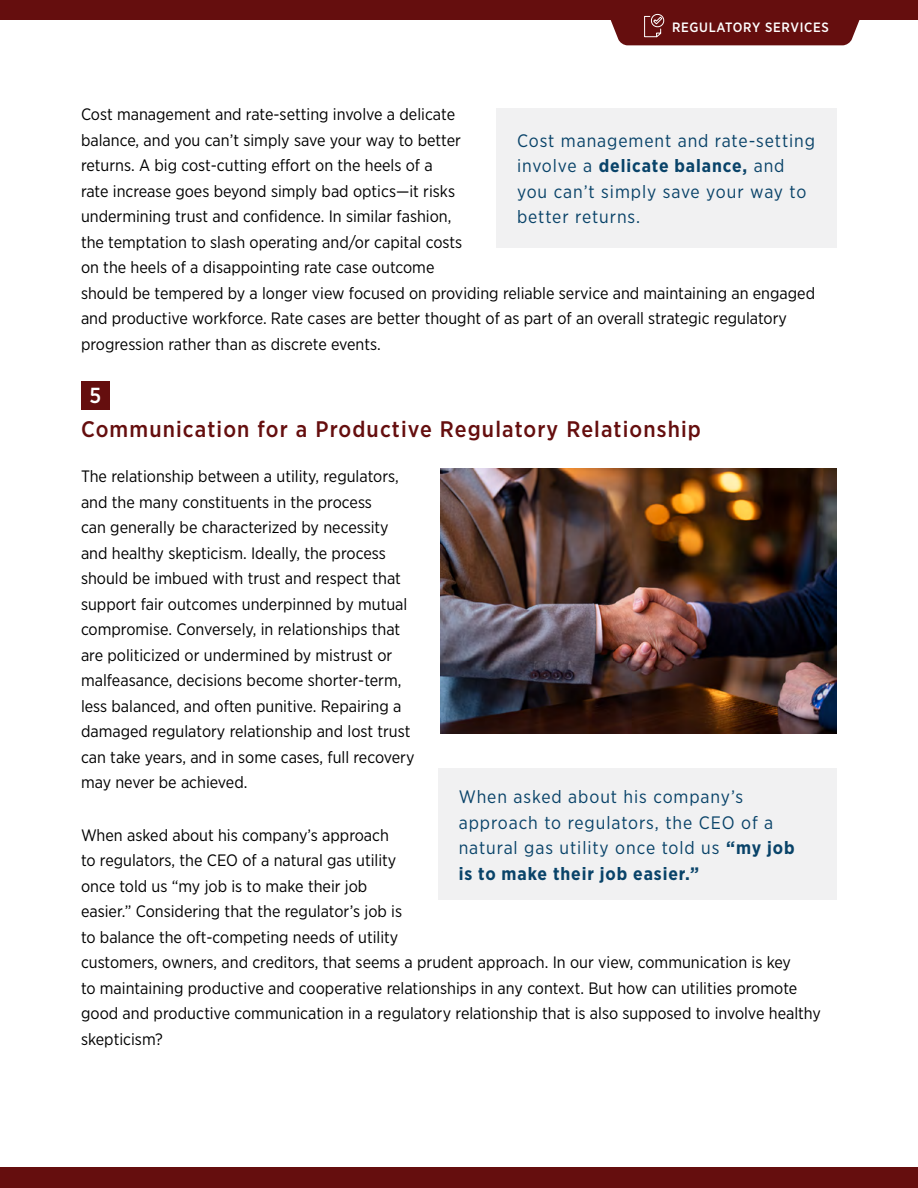
<style>
.page{position:relative;width:918px;height:1188px;background:#fff}
.page>*{position:absolute;margin:0;border:0;box-sizing:border-box;transform-origin:0 0}
.t1{font:500 22.5px "Gotham Narrow";letter-spacing:.05em;color:#650e0e}
.t2{font:500 21.75px "Gotham Narrow";color:#fff}
.t3{font:18px/25.5px "Gotham Narrow";letter-spacing:.05em;color:#094369}
.t4{font:16.5px/25.5px "Gotham Narrow";color:#000}
.t5{font:500 13.5px "Gotham Narrow";letter-spacing:.05em;color:#fff}
.s1{font-weight:700}
</style>
<div class="page">
<div style="left:81px;top:381px;width:29px;height:29px;background:#650e0e"></div>
<div style="left:438px;top:769px;width:399px;height:131px;background:#f1f1f2"></div>
<img style="left:440px;top:469px;width:397px;height:264px">
<div style="left:497px;top:108px;width:340px;height:139px;background:#f1f1f2"></div>
<div style="left:0;top:1167px;width:918px;height:21px;background:#650e0e"></div>
<div style="left:0;top:0;width:918px;height:19px;background:#650e0e"></div>
<svg style="left:606px;top:13px;width:258px;height:32px"></svg>
<p class="t5" style="left:672px;top:19px;width:158px">REGULATORY SERVICES</p>
<p class="t4" style="left:81px;top:101px;width:736px">Cost management and rate-setting involve a delicate<br>balance, and you can’t simply save your way to better<br>returns. A big cost-cutting effort on the heels of a<br>rate increase goes beyond simply bad optics—it risks<br>undermining trust and confidence. In similar fashion,<br>the temptation to slash operating and/or capital costs<br>on the heels of a disappointing rate case outcome<br>should be tempered by a longer view focused on providing reliable service and maintaining an engaged and productive workforce. Rate cases are better thought of as part of an overall strategic regulatory progression rather than as discrete events.</p>
<h2 class="t2" style="left:89px;top:382px;width:13px">5</h2>
<h1 class="t1" style="left:81px;top:414px;width:621px">Communication for a Productive Regulatory Relationship</h1>
<p class="t4" style="left:81px;top:464px;width:335px">The relationship between a utility, regulators, and the many constituents in the process<br>can generally be characterized by necessity and healthy skepticism. Ideally, the process should be imbued with trust and respect that support fair outcomes underpinned by mutual compromise. Conversely, in relationships that are politicized or undermined by mistrust or malfeasance, decisions become shorter-term, less balanced, and often punitive. Repairing a damaged regulatory relationship and lost trust can take years, and in some cases, full recovery may never be achieved.</p>
<p class="t4" style="left:81px;top:822px;width:741px">When asked about his company’s approach<br>to regulators, the CEO of a natural gas utility<br>once told us “my job is to make their job<br>easier.” Considering that the regulator’s job is<br>to balance the oft-competing needs of utility<br>customers, owners, and creditors, that seems a prudent approach. In our view, communication is key<br>to maintaining productive and cooperative relationships in any context. But how can utilities promote good and productive communication in a regulatory relationship that is also supposed to involve healthy skepticism?</p>
<p class="t3" style="left:517px;top:127px;width:300px">Cost management and rate-setting involve a <span class="s1">delicate balance,</span> and you can’t simply save your way to better returns.</p>
<p class="t3" style="left:459px;top:784px;width:337px">When asked about his company’s approach to regulators, the CEO of a natural gas utility once told us <span class="s1">“my job is to make their job easier.”</span></p>
</div>
